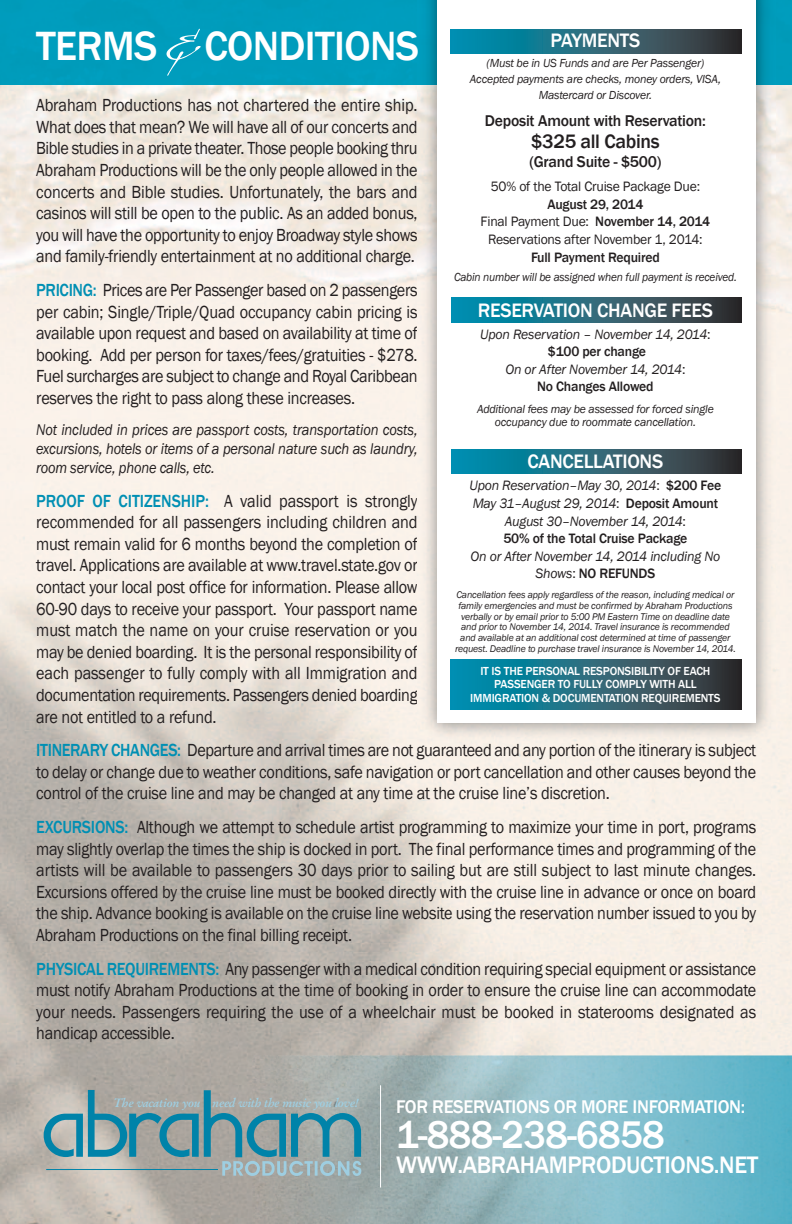
<style>
.page{position:relative;width:792px;height:1224px;background:#fff}
.page>*{position:absolute;margin:0;border:0;box-sizing:border-box;transform-origin:0 0}
.t1{font:500 42px "Franklin Gothic";letter-spacing:-.015em;color:#fff}
.t2{font:500 39.6px "Franklin Gothic";letter-spacing:-.015em;color:#fff}
.t3{font:500 24.6px "Franklin Gothic";letter-spacing:-.015em;color:#fff}
.t4{font:500 20px "Franklin Gothic";letter-spacing:-.015em;color:#fff}
.t5{font:500 20px "Franklin Gothic";letter-spacing:-.015em;color:#231f20}
.t6{font:500 18.8px "Franklin Gothic";letter-spacing:-.015em;color:#fff}
.t7{font:18px/21.6px "Franklin Gothic";letter-spacing:-.015em;color:#231f20;text-align:justify;scale:.9 1}
.t8{font:italic 16px/19px "Franklin Gothic";letter-spacing:-.015em;color:#231f20;text-align:justify;scale:.9 1}
.t9{font:500 16px "Franklin Gothic";letter-spacing:-.015em;color:#231f20}
.t10{font:italic 14px/17.6px "Franklin Gothic";letter-spacing:-.015em;color:#231f20;text-align:center}
.t11{font:14px/17.6px "Franklin Gothic";letter-spacing:-.015em;color:#231f20;text-align:center}
.t12{font:500 14px "Franklin Gothic";letter-spacing:-.015em;color:#231f20}
.t13{font:italic 12px/16px "Franklin Gothic";letter-spacing:-.015em;color:#231f20;text-align:center}
.t14{font:500 12px/13.4px "Franklin Gothic";letter-spacing:-.015em;color:#fff;text-align:center}
.t15{font:italic 12px "Franklin Gothic";letter-spacing:-.015em;color:#231f20;scale:.94 1}
.t16{font:italic 700 12px "Stempel Garamond";letter-spacing:-.02em;color:#9ecee1}
.t17{font:italic 10px/10.8px "Franklin Gothic";letter-spacing:-.015em;color:#231f20;text-align:center}
.s1{font-family:"LHF Sofia Script";font-weight:400;font-size:62px}
.s2{font-weight:500}
.s3{font-style:normal}
.s4{font-weight:500;font-style:normal}
.s5{font-weight:500;color:#008fb3}
</style>
<div class="page">
<img style="left:0;top:84px;width:792px;height:1140px">
<img style="left:776px;top:0;width:16px;height:84px">
<div style="left:0;top:0;width:418px;height:84px;background:#009cbc"></div>
<img style="left:418px;top:0;width:358px;height:743px">
<div style="left:438px;top:0;width:318px;height:723px;background:#fff"></div>
<img style="left:252px;top:1055px;width:540px;height:169px">
<svg style="left:44px;top:1090px;width:317px;height:86px"></svg>
<hr style="left:46px;top:1169px;width:172px;height:1px;background:#0083a9">
<svg style="left:451px;top:29px;width:290px;height:25px"></svg>
<svg style="left:451px;top:660px;width:290px;height:50px"></svg>
<svg style="left:451px;top:297px;width:291px;height:26px"></svg>
<svg style="left:451px;top:450px;width:291px;height:24px"></svg>
<hr style="left:380px;top:1085px;width:1px;height:102px;background:#fff">
<h1 class="t1" style="left:36px;top:22px;width:384px">TERMS <span class="s1">&amp;</span> CONDITIONS</h1>
<p class="t4" style="left:550px;top:29px;width:91px">PAYMENTS</p>
<p class="t13" style="left:470px;top:55px;width:253px">(Must be in US Funds and are Per Passenger)<br>Accepted payments are checks, money orders, VISA,<br>Mastercard or Discover.</p>
<p class="t9" style="left:485px;top:111px;width:223px">Deposit Amount with Reservation:</p>
<p class="t5" style="left:531px;top:130px;width:130px">$325 all Cabins</p>
<p class="t9" style="left:529px;top:152px;width:134px">(Grand Suite - $500)</p>
<p class="t11" style="left:491px;top:178px;width:211px">50% of the Total Cruise Package Due:</p>
<p class="t11" style="left:481px;top:195px;width:231px"><span class="s2">August 29, 2014<br></span>Final Payment Due: <span class="s2">November 14, 2014<br></span>Reservations after November 1, 2014:</p>
<p class="t12" style="left:531px;top:249px;width:130px">Full Payment Required</p>
<p class="t15" style="left:454px;top:270px;width:302px">Cabin number will be assigned when full payment is received.</p>
<p class="t4" style="left:478px;top:298px;width:237px">RESERVATION CHANGE FEES</p>
<p class="t10" style="left:480px;top:325px;width:232px">Upon Reservation – November 14, 2014<span class="s3">: </span><span class="s4">$100 per change<br></span>On or After November 14, 2014<span class="s3">:<br></span><span class="s4">No Changes Allowed</span></p>
<p class="t13" style="left:477px;top:403px;width:238px;line-height:12.8px">Additional fees may be assessed for forced single occupancy due to roommate cancellation.</p>
<p class="t4" style="left:528px;top:450px;width:137px">CANCELLATIONS</p>
<p class="t10" style="left:470px;top:477px;width:253px">Upon Reservation–May 30, 2014<span class="s3">:</span> <span class="s4">$200 Fee </span>May 31–August 29, 2014<span class="s3">:</span> <span class="s4">Deposit Amount </span>August 30–November 14, 2014<span class="s3">:<br></span><span class="s4">50% of the Total Cruise Package</span></p>
<p class="t10" style="left:471px;top:547px;width:251px">On or After November 14, 2014 including No<br>Shows<span class="s3">:</span> <span class="s4">NO REFUNDS</span></p>
<p class="t17" style="left:455px;top:589px;width:282px">Cancellation fees apply regardless of the reason, including medical or family emergencies and must be confirmed by Abraham Productions verbally or by email prior to 5:00 PM Eastern Time on deadline date and prior to November 14, 2014. Travel insurance is recommended and available at an additional cost determined at time of passenger request. Deadline to purchase travel insurance is November 14, 2014.</p>
<p class="t14" style="left:470px;top:664px;width:252px">IT IS THE PERSONAL RESPONSIBILITY OF EACH<br>PASSENGER TO FULLY COMPLY WITH ALL<br>IMMIGRATION &amp; DOCUMENTATION REQUIREMENTS</p>
<p class="t7" style="left:36px;top:94px;width:425px">Abraham Productions has not chartered the entire ship.<br>What does that mean? We will have all of our concerts and Bible studies in a private theater. Those people booking thru Abraham Productions will be the only people allowed in the concerts and Bible studies. Unfortunately, the bars and casinos will still be open to the public. As an added bonus, you will have the opportunity to enjoy Broadway style shows and family-friendly entertainment at no additional charge.</p>
<p class="t7" style="left:36px;top:279px;width:425px"><span class="s5">PRICING:</span> Prices are Per Passenger based on 2 passengers per cabin; Single/Triple/Quad occupancy cabin pricing is available upon request and based on availability at time of booking. Add per person for taxes/fees/gratuities - $278.<br>Fuel surcharges are subject to change and Royal Caribbean reserves the right to pass along these increases.</p>
<p class="t8" style="left:36px;top:420px;width:425px">Not included in prices are passport costs, transportation costs, excursions, hotels or items of a personal nature such as laundry, room service, phone calls, etc.</p>
<p class="t7" style="left:36px;top:489px;width:425px"><span class="s5">PROOF OF CITIZENSHIP:</span> A valid passport is strongly recommended for all passengers including children and must remain valid for 6 months beyond the completion of travel. Applications are available at www.travel.state.gov or contact your local post office for information. Please allow 60-90 days to receive your passport. Your passport name must match the name on your cruise reservation or you may be denied boarding. It is the personal responsibility of each passenger to fully comply with all Immigration and documentation requirements. Passengers denied boarding are not entitled to a refund.</p>
<p class="t7" style="left:36px;top:739px;width:802px"><span class="s5">ITINERARY CHANGES:</span> Departure and arrival times are not guaranteed and any portion of the itinerary is subject to delay or change due to weather conditions, safe navigation or port cancellation and other causes beyond the control of the cruise line and may be changed at any time at the cruise line’s discretion.</p>
<p class="t7" style="left:36px;top:816px;width:802px"><span class="s5">EXCURSIONS:</span> Although we attempt to schedule artist programming to maximize your time in port, programs may slightly overlap the times the ship is docked in port. The final performance times and programming of the artists will be available to passengers 30 days prior to sailing but are still subject to last minute changes.<br>Excursions offered by the cruise line must be booked directly with the cruise line in advance or once on board the ship. Advance booking is available on the cruise line website using the reservation number issued to you by Abraham Productions on the final billing receipt.</p>
<p class="t7" style="left:36px;top:957px;width:802px"><span class="s5">PHYSICAL REQUIREMENTS:</span> Any passenger with a medical condition requiring special equipment or assistance must notify Abraham Productions at the time of booking in order to ensure the cruise line can accommodate your needs. Passengers requiring the use of a wheelchair must be booked in staterooms designated as handicap accessible.</p>
<p class="t16" style="left:114px;top:1097px;width:247px">The vacation you need with the music you love!</p>
<p class="t6" style="left:396px;top:1096px;width:351px">FOR RESERVATIONS OR MORE INFORMATION:</p>
<h2 class="t2" style="left:396px;top:1112px;width:270px">1-888-238-6858</h2>
<h3 class="t3" style="left:396px;top:1151px;width:364px">WWW.ABRAHAMPRODUCTIONS.NET</h3>
</div>
